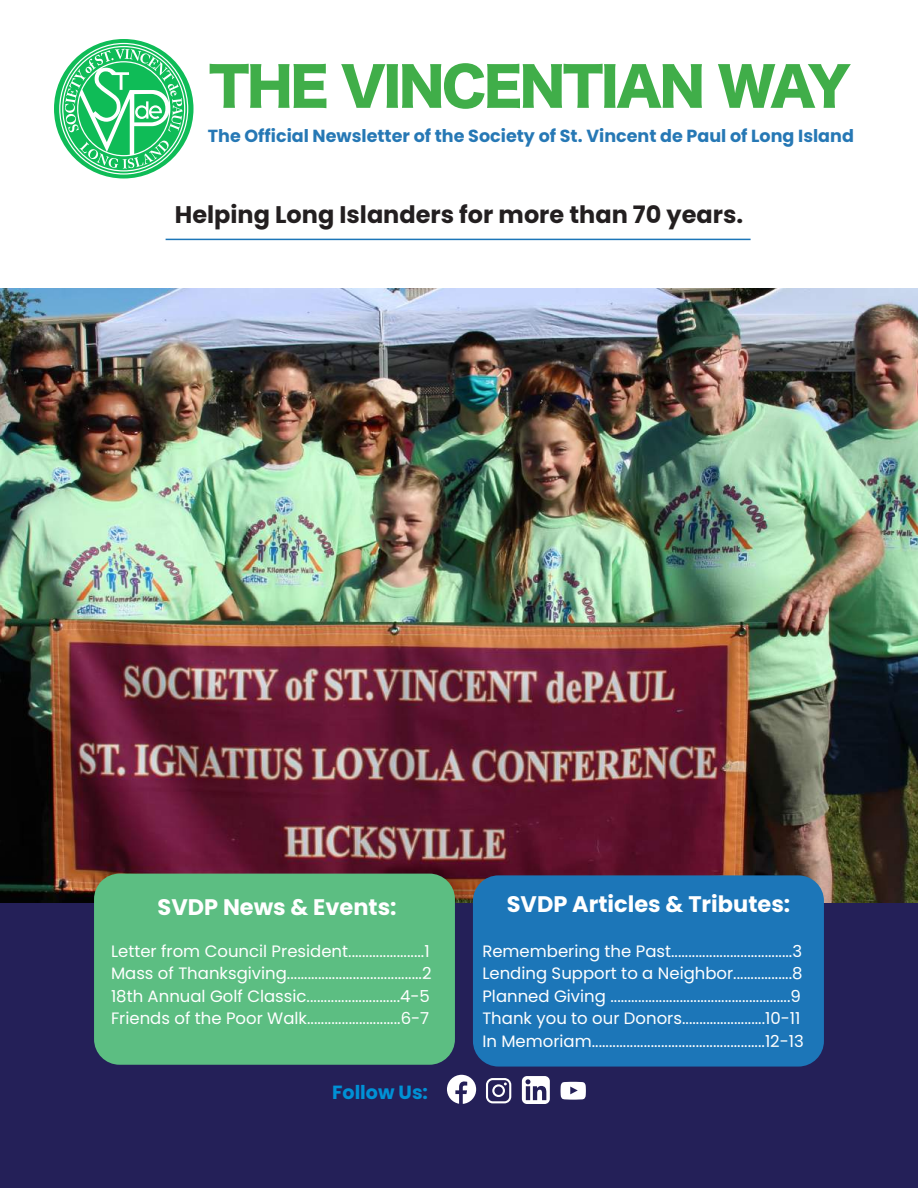
<style>
.page{position:relative;width:918px;height:1188px;background:#fff}
.page>*{position:absolute;margin:0;border:0;box-sizing:border-box;transform-origin:0 0}
.t1{font:52.5px "Hira Kaku Std W8";letter-spacing:-.05em;color:#40ae49}
.t2{font:700 24px "Poppins";color:#231f20}
.t3{font:700 22.5px "Poppins";color:#fff}
.t4{font:700 19.05px "Poppins";color:#0091d5}
.t5{font:700 17.55px "Poppins";color:#2678b5}
.t6{font:16.5px/22.5px "Poppins";color:#fff;text-align:justify}
</style>
<div class="page">
<img style="left:0;top:288px;width:918px;height:616px">
<div style="left:0;top:904px;width:918px;height:284px;background:#242058"></div>
<div style="left:54px;top:39px;width:140px;height:139px;background:#0fbc57;border-radius:50%"></div>
<svg style="left:59px;top:43px;width:129px;height:132px"></svg>
<svg style="left:486px;top:1078px;width:25px;height:25px"></svg>
<svg style="left:561px;top:1082px;width:25px;height:18px"></svg>
<svg style="left:447px;top:1075px;width:29px;height:29px"></svg>
<svg style="left:522px;top:1076px;width:28px;height:28px"></svg>
<hr style="left:166px;top:239px;width:585px;height:1px;background:#1c76b8">
<div style="left:473px;top:875px;width:351px;height:192px;background:#1c76b8;border-radius:26px"></div>
<div style="left:94px;top:874px;width:361px;height:191px;background:#5cbe82;border-radius:26px"></div>
<h1 class="t1" style="left:209px;top:57px;width:644px">THE VINCENTIAN WAY</h1>
<p class="t5" style="left:208px;top:125px;width:648px">The Official Newsletter of the Society of St. Vincent de Paul of Long Island</p>
<h2 class="t2" style="left:175px;top:201px;width:570px">Helping Long Islanders for more than 70 years.</h2>
<h3 class="t3" style="left:158px;top:894px;width:241px">SVDP News &amp; Events:</h3>
<p class="t6" style="left:111px;top:940px;width:322px">Letter from Council President......................1<br>Mass of Thanksgiving.......................................2<br>18th Annual Golf Classic...........................4-5<br>Friends of the Poor Walk...........................6-7</p>
<p class="t4" style="left:332px;top:1082px;width:97px">Follow Us:</p>
<h3 class="t3" style="left:507px;top:891px;width:285px">SVDP Articles &amp; Tributes:</h3>
<p class="t6" style="left:482px;top:940px;width:323px;text-align:left">Remembering the Past...................................3<br>Lending Support to a Neighbor.................8<br>Planned Giving ....................................................9<br>Thank you to our Donors........................10-11<br>In Memoriam..................................................12-13</p>
</div>
